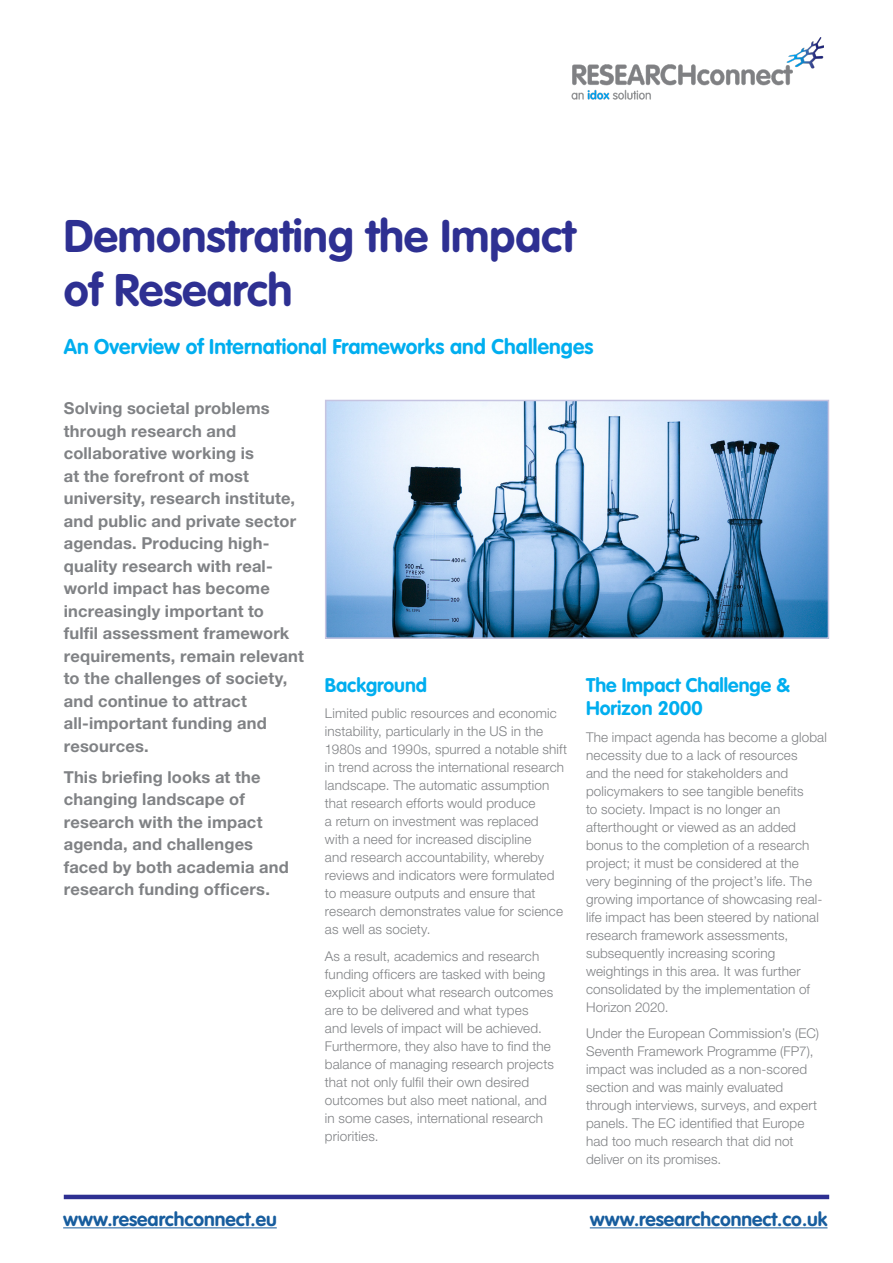
<style>
.page{position:relative;width:893px;height:1263px;background:#fff}
.page>*{position:absolute;margin:0;border:0;box-sizing:border-box;transform-origin:0 0}
.Idox_Document_Title{font:700 45px "VAG Rounded LT";color:#2e3092}
.Idox_Subtitle{font:700 21px "VAG Rounded LT";letter-spacing:.005em;color:#00aeef}
.Idox_body_Heading{font:700 19.5px/23.4px "VAG Rounded LT";color:#00aeef}
.Idox_body_text{font:700 19.5px "VAG Rounded LT";color:#00aeef}
.t1{font:700 19.35px "VAG Rounded LT";color:#175d9e}
.Idox_Intro_Paragraph{font:700 16.5px/22.5px "Helvetica Neue";letter-spacing:.01em;color:#808285}
.Idox_body_text-2{font:300 13.5px/18px "Helvetica Neue";letter-spacing:.01em;color:#808285}
</style>
<div class="page">
<hr style="left:63px;top:1227px;width:214px;height:1px;background:#175d9e">
<hr style="left:64px;top:1195px;width:765px;height:4px;background:#2e3092">
<hr style="left:590px;top:1227px;width:237px;height:1px;background:#175d9e">
<img style="left:571px;top:38px;width:253px;height:62px">
<img style="left:328px;top:403px;width:498px;height:233px">
<div style="left:325px;top:400px;width:504px;height:239px;border:2px solid #c6c4e1"></div>
<p class="Idox_Document_Title" style="left:64px;top:210px;width:513px">Demonstrating the Impact</p>
<p class="Idox_Document_Title" style="left:64px;top:264px;width:230px">of Research</p>
<p class="Idox_Subtitle" style="left:64px;top:334px;width:531px">An Overview of International Frameworks and Challenges</p>
<p class="Idox_Intro_Paragraph" style="left:64px;top:397px;width:242px">Solving societal problems through research and collaborative working is<br>at the forefront of most university, research institute, and public and private sector agendas. Producing high&shy;quality research with real&shy;world impact has become increasingly important to<br>fulfil assessment framework requirements, remain relevant to the challenges of society, and continue to attract all-important funding and resources.</p>
<p class="Idox_Intro_Paragraph" style="left:64px;top:765px;width:227px">This briefing looks at the changing landscape of research with the impact agenda, and challenges faced by both academia and research funding officers.</p>
<p class="Idox_body_text" style="left:325px;top:673px;width:104px">Background</p>
<p class="Idox_body_text-2" style="left:325px;top:704px;width:244px">Limited public resources and economic instability, particularly in the US in the 1980s and 1990s, spurred a notable shift in trend across the international research landscape. The automatic assumption that research efforts would produce<br>a return on investment was replaced<br>with a need for increased discipline<br>and research accountability, whereby reviews and indicators were formulated to measure outputs and ensure that research demonstrates value for science as well as society.</p>
<p class="Idox_body_text-2" style="left:325px;top:947px;width:231px">As a result, academics and research funding officers are tasked with being explicit about what research outcomes are to be delivered and what types and levels of impact will be achieved.<br>Furthermore, they also have to find the balance of managing research projects that not only fulfil their own desired outcomes but also meet national, and in some cases, international research priorities.</p>
<p class="Idox_body_Heading" style="left:586px;top:674px;width:206px">The Impact Challenge &amp;<br>Horizon 2000</p>
<p class="Idox_body_text-2" style="left:586px;top:728px;width:242px">The impact agenda has become a global necessity due to a lack of resources<br>and the need for stakeholders and policymakers to see tangible benefits<br>to society. Impact is no longer an afterthought or viewed as an added bonus to the completion of a research project; it must be considered at the<br>very beginning of the project’s life. The growing importance of showcasing real&shy;life impact has been steered by national research framework assessments, subsequently increasing scoring weightings in this area. It was further consolidated by the implementation of Horizon 2020.</p>
<p class="Idox_body_text-2" style="left:586px;top:1024px;width:235px">Under the European Commission’s (EC)<br>Seventh Framework Programme (FP7), impact was included as a non-scored section and was mainly evaluated through interviews, surveys, and expert panels. The EC identified that Europe had too much research that did not deliver on its promises.</p>
<h3 class="t1" style="left:63px;top:1208px;width:215px">www.researchconnect.eu</h3>
<h3 class="t1" style="left:590px;top:1208px;width:239px">www.researchconnect.co.uk</h3>
</div>
